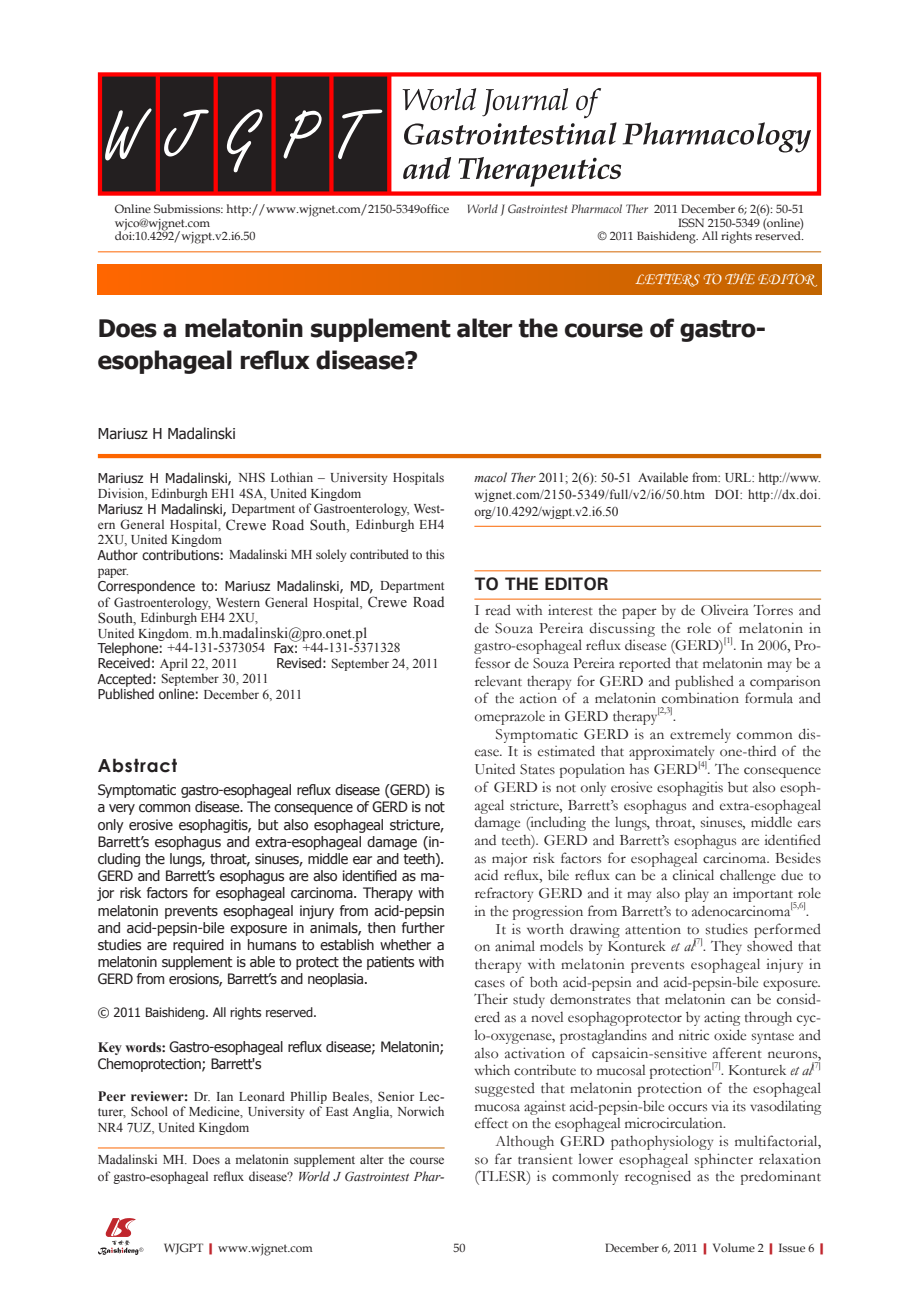
<style>
.page{position:relative;width:919px;height:1289px;background:#fff}
.page>*{position:absolute;margin:0;border:0;box-sizing:border-box;transform-origin:0 0}
.题目{font:700 24px/31.5px "Tahoma";letter-spacing:-.01em;color:#231f20}
.一级标题{font:700 18px "Univers";letter-spacing:-.01em;color:#231f20}
.t1{font:700 18px "Century Gothic";letter-spacing:.05em;color:#231f20}
.Normal61{font:16.5px "Monotype Corsiva";color:#fff}
.正文文本缩进{font:15.75px/17.7px "Garamond";letter-spacing:-.005em;color:#231f20;text-align:justify}
.正文文本{font:15.75px/17.7px "Garamond";letter-spacing:-.005em;color:#231f20;text-align:justify}
.作者信息区{font:15px "Times New Roman";color:#231f20}
.作者{font:15px "Tahoma";color:#231f20}
.摘要-1{font:14.25px/17.2px "Tahoma";letter-spacing:-.015em;color:#231f20;text-align:justify}
.作者信息区-2{font:13.5px/15.6px "Times New Roman";color:#231f20}
.摘要正文{font:13.5px/17.1px "Times New Roman";letter-spacing:-.005em;color:#231f20}
.作者信息区-3{font:13.5px/15.5px "Times New Roman";letter-spacing:-.02em;color:#231f20}
.t2{font:13.5px "Tahoma";color:#231f20}
.摘要-1-2{font:12.75px "Tahoma";letter-spacing:-.005em;color:#231f20}
.t3{font:12px "Book Antiqua";color:#231f20}
.t4{font:italic 12px "Book Antiqua";color:#231f20}
.正文文本缩进-2{font:9.15px "Garamond";color:#231f20}
.正文文本-2{font:9.15px "Garamond";color:#231f20}
.s1{font-style:normal}
.s2{font-family:"Tahoma"}
.s3{font-size:15px}
.s4{font-size:13.5px}
.s5{font-family:"Times New Roman"}
.s6{font-family:"Times New Roman";font-weight:700}
.s7{font-weight:700;font-size:14.25px}
.s8{font-style:italic}
.s9{font-weight:700;color:#c0262d}
</style>
<div class="page">
<div style="left:100px;top:73px;width:289px;height:122px;background:#231f20"></div>
<hr style="left:156px;top:73px;width:4px;height:122px;background:#f00">
<div style="left:213px;top:73px;width:5px;height:122px;background:#f00"></div>
<div style="left:271px;top:73px;width:5px;height:122px;background:#f00"></div>
<svg style="left:387px;top:77px;width:4px;height:114px"></svg>
<svg style="left:329px;top:77px;width:4px;height:114px"></svg>
<div style="left:98px;top:72px;width:723px;height:124px;border:4px solid #f00"></div>
<svg style="left:402px;top:88px;width:409px;height:99px"></svg>
<svg style="left:283px;top:110px;width:38px;height:48px"></svg>
<svg style="left:338px;top:109px;width:44px;height:50px"></svg>
<svg style="left:227px;top:109px;width:35px;height:63px"></svg>
<svg style="left:164px;top:110px;width:45px;height:46px"></svg>
<svg style="left:105px;top:108px;width:46px;height:52px"></svg>
<div style="left:98px;top:264px;width:723px;height:30px;background:linear-gradient(to right,#f60,#c16500)"></div>
<svg style="left:98px;top:454px;width:723px;height:4px;background:#e06500"></svg>
<svg style="left:98px;top:1218px;width:45px;height:36px"></svg>
<p class="t3" style="left:115px;top:201px;width:336px">Online Submissions: http://www.wjgnet.com/2150-5349office</p>
<p class="t3" style="left:115px;top:214px;width:97px">wjco@wjgnet.com</p>
<p class="t3" style="left:115px;top:228px;width:142px">doi:10.4292/wjgpt.v2.i6.50</p>
<p class="t4" style="left:467px;top:200px;width:338px">World J Gastrointest Pharmacol Ther <span class="s1">2011 December 6; 2(6): 50-51</span></p>
<p class="t3" style="left:678px;top:214px;width:127px">ISSN 2150-5349 (online)</p>
<p class="t3" style="left:597px;top:228px;width:208px">© 2011 Baishideng. All rights reserved.</p>
<p class="Normal61" style="left:634px;top:269px;width:180px">LETTERS TO THE EDITOR</p>
<p class="题目" style="left:98px;top:311px;width:669px">Does a melatonin supplement alter the course of gastro&shy;esophageal reflux disease?</p>
<p class="作者" style="left:98px;top:423px;width:139px">Mariusz H Madalinski</p>
<p class="作者信息区-2" style="left:98px;top:469px;width:348px"><span class="s2">Mariusz H Madalinski,</span> NHS Lothian – University Hospitals<br>Division, Edinburgh EH1 4SA, United Kingdom</p>
<p class="作者信息区-2" style="left:98px;top:500px;width:348px;line-height:16.2px"><span class="s2">Mariusz H Madalinski,</span> Department of Gastroenterology, West&shy;ern General Hospital, <span class="s3">Crewe Road South,</span> Edinburgh EH4</p>
<p class="作者信息区-2" style="left:98px;top:531px;width:126px">2XU, United Kingdom</p>
<p class="作者信息区-3" style="left:98px;top:547px;width:348px"><span class="s2">Author contributions:</span> Madalinski MH solely contributed to this paper.</p>
<p class="作者信息区-2" style="left:98px;top:578px;width:348px;text-align:justify"><span class="s2">Correspondence to: Mariusz Madalinski, MD,</span> Department of Gastroenterology, Western General Hospital, <span class="s3">Crewe Road South,</span> Edinburgh EH4 2XU,</p>
<p class="作者信息区" style="left:98px;top:623px;width:271px"><span class="s4">United Kingdom.</span> m.h.madalinski@pro.onet.pl</p>
<p class="摘要正文" style="left:98px;top:639px;width:304px"><span class="s2">Telephone:</span> +44-131-5373054 <span class="s2">Fax:</span> +44-131-5371328</p>
<p class="摘要正文" style="left:98px;top:654px;width:142px"><span class="s2">Received:</span> April 22, 2011</p>
<p class="摘要正文" style="left:276px;top:654px;width:164px"><span class="s2">Revised:</span> September 24, 2011</p>
<p class="摘要正文" style="left:98px;top:670px;width:173px"><span class="s2">Accepted:</span> September 30, 2011</p>
<p class="t2" style="left:98px;top:685px;width:206px">Published online: <span class="s5">December 6, 2011</span></p>
<p class="t1" style="left:98px;top:751px;width:81px">Abstract</p>
<p class="摘要-1" style="left:98px;top:780px;width:348px">Symptomatic gastro-esophageal reflux disease (GERD) is a very common disease. The consequence of GERD is not only erosive esophagitis, but also esophageal stricture, Barrett’s esophagus and extra-esophageal damage (in&shy;cluding the lungs, throat, sinuses, middle ear and teeth).<br>GERD and Barrett’s esophagus are also identified as ma&shy;jor risk factors for esophageal carcinoma. Therapy with melatonin prevents esophageal injury from acid-pepsin and acid-pepsin-bile exposure in animals, then further studies are required in humans to establish whether a melatonin supplement is able to protect the patients with GERD from erosions, Barrett’s and neoplasia.</p>
<p class="摘要-1-2" style="left:98px;top:1004px;width:221px">© 2011 Baishideng. All rights reserved.</p>
<p class="摘要-1" style="left:98px;top:1038px;width:348px"><span class="s6">Key words:</span> Gastro-esophageal reflux disease; Melatonin;<br>Chemoprotection; Barrett's</p>
<p class="作者信息区-2" style="left:98px;top:1088px;width:348px;text-align:justify"><span class="s7">Peer reviewer:</span> Dr. Ian Leonard Phillip Beales, Senior Lec&shy;turer, School of Medicine, University of East Anglia, Norwich NR4 7UZ, United Kingdom</p>
<p class="摘要正文" style="left:98px;top:1150px;width:348px">Madalinski MH. Does a melatonin supplement alter the course of gastro-esophageal reflux disease? <span class="s8">World J Gastrointest Phar-</span></p>
<p class="摘要正文" style="left:474px;top:469px;width:348px;text-align:justify"><span class="s8">macol Ther</span> 2011; 2(6): 50-51 Available from: URL: http://www. wjgnet.com/2150-5349/full/v2/i6/50.htm DOI: http://dx.doi. org/10.4292/wjgpt.v2.i6.50</p>
<p class="一级标题" style="left:474px;top:573px;width:135px">TO THE EDITOR</p>
<p class="正文文本" style="left:474px;top:600px;width:348px">I read with interest the paper by de Oliveira Torres and de Souza Pereira discussing the role of melatonin in gastro-esophageal reflux disease (GERD)</p>
<p class="正文文本-2" style="left:723px;top:633px;width:11px">[1]</p>
<p class="正文文本" style="left:474px;top:636px;width:348px;text-indent:259px">. In 2006, Pro&shy;fessor de Souza Pereira reported that melatonin may be a relevant therapy for GERD and published a comparison of the action of a melatonin combination formula and omeprazole in GERD therapy</p>
<p class="正文文本-2" style="left:657px;top:704px;width:17px">[2,3]</p>
<p class="正文文本" style="left:672px;top:707px;width:5px">.</p>
<p class="正文文本缩进" style="left:474px;top:724px;width:348px;text-indent:21px">Symptomatic GERD is an extremely common dis&shy;ease. It is estimated that approximately one-third of the United States population has GERD</p>
<p class="正文文本缩进-2" style="left:698px;top:757px;width:11px">[4]</p>
<p class="正文文本缩进" style="left:474px;top:760px;width:348px;text-indent:233px">. The consequence of GERD is not only erosive esophagitis but also esoph&shy;ageal stricture, Barrett’s esophagus and extra-esophageal damage (including the lungs, throat, sinuses, middle ears and teeth). GERD and Barrett’s esophagus are identified as major risk factors for esophageal carcinoma. Besides acid reflux, bile reflux can be a clinical challenge due to refractory GERD and it may also play an important role in the progression from Barrett’s to adenocarcinoma</p>
<p class="正文文本缩进-2" style="left:790px;top:899px;width:17px">[5,6]</p>
<p class="正文文本缩进" style="left:805px;top:901px;width:5px">.</p>
<p class="正文文本缩进" style="left:474px;top:919px;width:348px;text-indent:21px">It is worth drawing attention to studies performed on animal models by Konturek <span class="s8">et al</span></p>
<p class="正文文本缩进-2" style="left:693px;top:934px;width:11px">[7]</p>
<p class="正文文本缩进" style="left:474px;top:937px;width:348px;text-indent:228px">. They showed that therapy with melatonin prevents esophageal injury in cases of both acid-pepsin and acid-pepsin-bile exposure.<br>Their study demonstrates that melatonin can be consid&shy;ered as a novel esophagoprotector by acting through cyc&shy;lo-oxygenase, prostaglandins and nitric oxide syntase and also activation of capsaicin-sensitive afferent neurons, which contribute to mucosal protection</p>
<p class="正文文本缩进-2" style="left:711px;top:1058px;width:11px">[7]</p>
<p class="正文文本缩进" style="left:721px;top:1061px;width:93px">. Konturek <span class="s8">et al</span></p>
<p class="正文文本缩进-2" style="left:811px;top:1058px;width:11px">[7]</p>
<p class="正文文本缩进" style="left:474px;top:1078px;width:348px">suggested that melatonin protection of the esophageal mucosa against acid-pepsin-bile occurs via its vasodilating effect on the esophageal microcirculation.</p>
<p class="正文文本缩进" style="left:474px;top:1131px;width:348px;text-indent:21px">Although GERD pathophysiology is multifactorial, so far transient lower esophageal sphincter relaxation (TLESR) is commonly recognised as the predominant</p>
<p class="t3" style="left:164px;top:1239px;width:150px">WJGPT<span class="s9">|</span>www.wjgnet.com</p>
<p class="t3" style="left:453px;top:1239px;width:13px">50</p>
<p class="t3" style="left:605px;top:1239px;width:225px">December 6, 2011<span class="s9">|</span>Volume 2<span class="s9">|</span>Issue 6<span class="s9">|</span></p>
</div>
